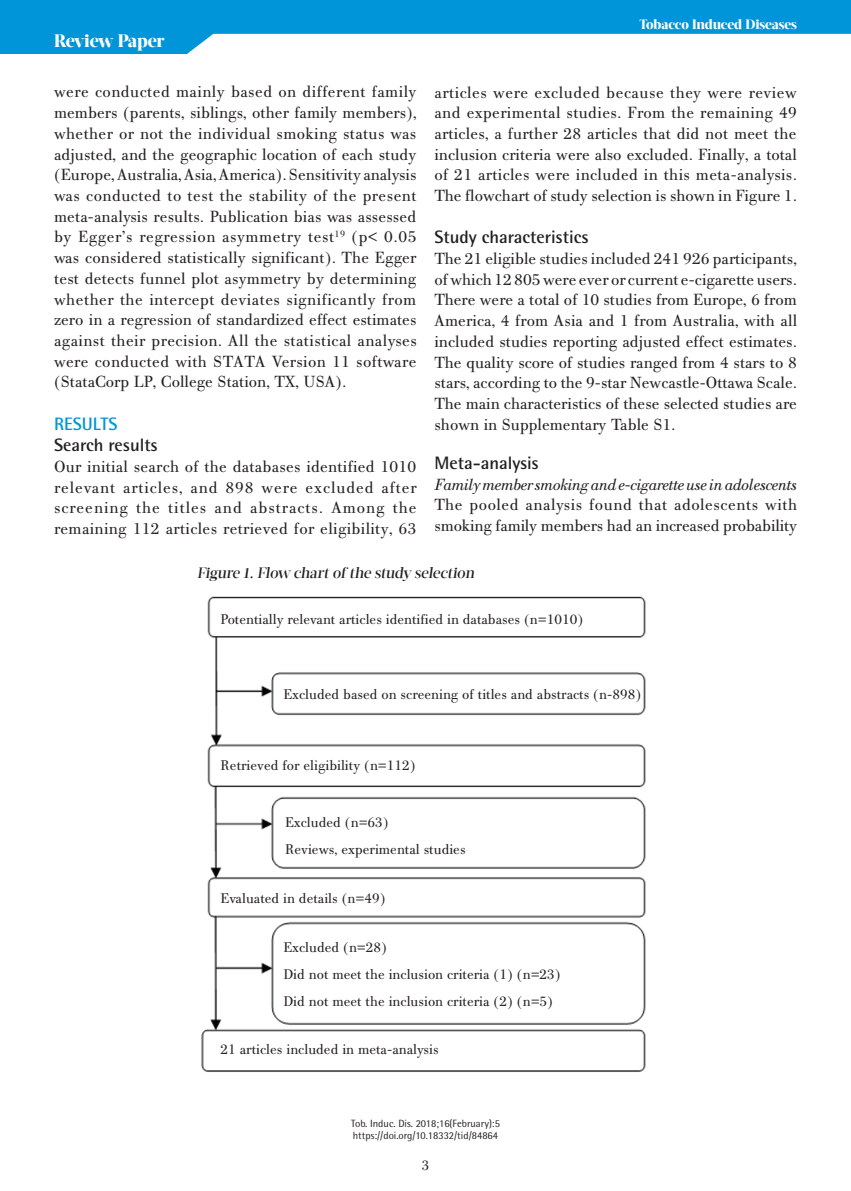
<style>
.page{position:relative;width:851px;height:1191px;background:#fff}
.page>*{position:absolute;margin:0;border:0;box-sizing:border-box;transform-origin:0 0}
.t1{font:700 18px "Rotis Semi Sans Hel";color:#231f20}
.t2{font:800 18px "Acta Display W04";letter-spacing:-.02em;color:#fff}
.t3{font:700 18px "Rotis Semi Sans Hel";color:#0095d9}
.t4{font:17.25px/20.7px "PF Bodoni Text";color:#231f20;text-align:justify}
.t5{font:italic 17.25px "PF Bodoni Text";letter-spacing:-.02em;color:#231f20}
.t6{font:15px/27px "PF Bodoni Text";color:#231f20}
.t7{font:500 15px "Acta Display W04";color:#231f20}
.t8{font:800 13.5px "Acta Display W04";letter-spacing:-.01em;color:#fff}
.t9{font:10.5px/12.6px "Rotis Semi Sans Hel";color:#231f20}
</style>
<div class="page">
<svg style="left:0;top:0;width:850px;height:54px;fill:#0095d9"></svg>
<img style="left:201px;top:596px;width:445px;height:476px">
<p class="t2" style="left:54px;top:30px;width:112px">Review Paper</p>
<p class="t8" style="left:639px;top:17px;width:159px">Tobacco Induced Diseases</p>
<p class="t4" style="left:54px;top:82px;width:364px">were conducted mainly based on different family members (parents, siblings, other family members), whether or not the individual smoking status was adjusted, and the geographic location of each study (Europe, Australia, Asia, America). Sensitivity analysis was conducted to test the stability of the present meta-analysis results. Publication bias was assessed by Egger’s regression asymmetry test<sup>19</sup> (p&lt; 0.05 was considered statistically significant). The Egger test detects funnel plot asymmetry by determining whether the intercept deviates significantly from zero in a regression of standardized effect estimates against their precision. All the statistical analyses were conducted with STATA Version 11 software (StataCorp LP, College Station, TX, USA).</p>
<p class="t3" style="left:54px;top:412px;width:65px">RESULTS</p>
<p class="t1" style="left:54px;top:434px;width:105px">Search results</p>
<p class="t4" style="left:54px;top:456px;width:364px">Our initial search of the databases identified 1010 relevant articles, and 898 were excluded after screening the titles and abstracts. Among the remaining 112 articles retrieved for eligibility, 63</p>
<p class="t4" style="left:434px;top:82px;width:364px">articles were excluded because they were review and experimental studies. From the remaining 49 articles, a further 28 articles that did not meet the inclusion criteria were also excluded. Finally, a total of 21 articles were included in this meta-analysis.<br>The flowchart of study selection is shown in Figure 1.</p>
<p class="t1" style="left:434px;top:226px;width:156px">Study characteristics</p>
<p class="t4" style="left:434px;top:248px;width:364px">The 21 eligible studies included 241 926 participants, of which 12 805 were ever or current e-cigarette users.<br>There were a total of 10 studies from Europe, 6 from America, 4 from Asia and 1 from Australia, with all included studies reporting adjusted effect estimates.<br>The quality score of studies ranged from 4 stars to 8 stars, according to the 9-star Newcastle-Ottawa Scale.<br>The main characteristics of these selected studies are shown in Supplementary Table S1.</p>
<p class="t1" style="left:434px;top:452px;width:106px">Meta-analysis</p>
<p class="t5" style="left:434px;top:475px;width:364px">Family member smoking and e-cigarette use in adolescents</p>
<p class="t4" style="left:434px;top:495px;width:364px">The pooled analysis found that adolescents with smoking family members had an increased probability</p>
<p class="t7" style="left:197px;top:564px;width:281px">Figure 1. Flow chart of the study selection</p>
<p class="t6" style="left:220px;top:605px;width:364px">Potentially relevant articles identified in databases (n=1010)</p>
<p class="t6" style="left:283px;top:681px;width:359px">Excluded based on screening of titles and abstracts (n-898)</p>
<p class="t6" style="left:220px;top:752px;width:197px">Retrieved for eligibility (n=112)</p>
<p class="t6" style="left:285px;top:808px;width:182px">Excluded (n=63)<br>Reviews, experimental studies</p>
<p class="t6" style="left:220px;top:885px;width:166px">Evaluated in details (n=49)</p>
<p class="t6" style="left:283px;top:933px;width:279px">Excluded (n=28)<br>Did not meet the inclusion criteria (1) (n=23)<br>Did not meet the inclusion criteria (2) (n=5)</p>
<p class="t6" style="left:220px;top:1036px;width:219px">21 articles included in meta-analysis</p>
<p class="t9" style="left:351px;top:1116px;width:150px">Tob. Induc. Dis. 2018;16(February):5 https://doi.org/10.18332/tid/84864</p>
<p class="t6" style="left:421px;top:1151px;width:9px">3</p>
</div>
